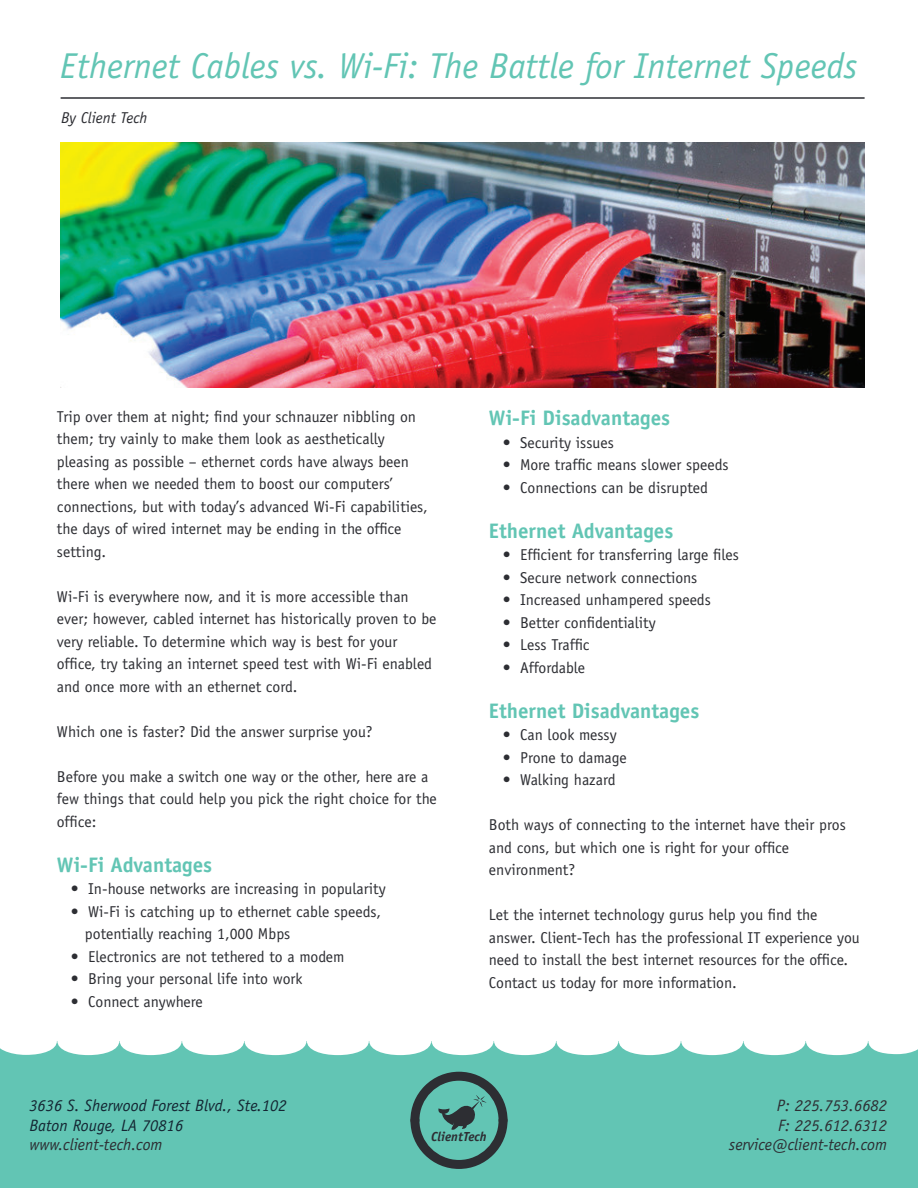
<style>
.page{position:relative;width:918px;height:1188px;background:#fff}
.page>*{position:absolute;margin:0;border:0;box-sizing:border-box;transform-origin:0 0}
.t1{font:italic 36px "Officina Sans Std";color:#62c5b4}
.t2{font:700 21px "Officina Sans Std";color:#62c5b4}
.t3{font:italic 16.5px/19.8px "Officina Sans Std";color:#2d2e33;text-align:right}
.t4{font:italic 16.5px/19.8px "Officina Sans Std";color:#142633}
.t5{font:15.75px/22.5px "Officina Sans Std";color:#2d2e33}
.t6{font:italic 15.75px "Officina Sans Std";color:#2d2e33}
.t7{font:italic 700 13.2px "Officina Sans Std";color:#2d2e33}
</style>
<div class="page">
<svg style="left:0;top:1041px;width:918px;height:147px;background:#6fc9ba"></svg>
<svg style="left:410px;top:1072px;width:98px;height:97px;background:#50948a"></svg>
<hr style="left:61px;top:97px;width:804px;height:2px;background:#2d2e33">
<img style="left:61px;top:142px;width:803px;height:246px">
<h1 class="t1" style="left:61px;top:45px;width:798px">Ethernet Cables vs. Wi-Fi: The Battle for Internet Speeds</h1>
<p class="t6" style="left:61px;top:109px;width:88px">By Client Tech</p>
<p class="t5" style="left:57px;top:405px;width:372px">Trip over them at night; find your schnauzer nibbling on them; try vainly to make them look as aesthetically pleasing as possible – ethernet cords have always been there when we needed them to boost our computers’ connections, but with today’s advanced Wi-Fi capabilities, the days of wired internet may be ending in the office setting.</p>
<p class="t5" style="left:57px;top:585px;width:381px">Wi-Fi is everywhere now, and it is more accessible than ever; however, cabled internet has historically proven to be very reliable. To determine which way is best for your office, try taking an internet speed test with Wi-Fi enabled and once more with an ethernet cord.</p>
<p class="t5" style="left:57px;top:720px;width:317px">Which one is faster? Did the answer surprise you?</p>
<p class="t5" style="left:57px;top:765px;width:381px">Before you make a switch one way or the other, here are a few things that could help you pick the right choice for the office:</p>
<h2 class="t2" style="left:57px;top:851px;width:157px">Wi-Fi Advantages</h2>
<p class="t5" style="left:71px;top:878px;width:316px">• In-house networks are increasing in popularity</p>
<p class="t5" style="left:85px;top:900px;width:298px;text-indent:-14px">• Wi-Fi is catching up to ethernet cable speeds, potentially reaching 1,000 Mbps</p>
<p class="t5" style="left:71px;top:945px;width:275px">• Electronics are not tethered to a modem</p>
<p class="t5" style="left:71px;top:968px;width:233px">• Bring your personal life into work</p>
<p class="t5" style="left:71px;top:990px;width:133px">• Connect anywhere</p>
<h2 class="t2" style="left:489px;top:405px;width:183px">Wi-Fi Disadvantages</h2>
<p class="t5" style="left:503px;top:431px;width:112px">• Security issues</p>
<p class="t5" style="left:503px;top:454px;width:227px">• More traffic means slower speeds</p>
<p class="t5" style="left:503px;top:476px;width:207px">• Connections can be disrupted</p>
<h2 class="t2" style="left:489px;top:518px;width:186px">Ethernet Advantages</h2>
<p class="t5" style="left:503px;top:544px;width:238px">• Efficient for transferring large files</p>
<p class="t5" style="left:503px;top:566px;width:196px">• Secure network connections</p>
<p class="t5" style="left:503px;top:589px;width:209px">• Increased unhampered speeds</p>
<p class="t5" style="left:503px;top:611px;width:154px">• Better confidentiality</p>
<p class="t5" style="left:503px;top:634px;width:88px">• Less Traffic</p>
<p class="t5" style="left:503px;top:656px;width:84px">• Affordable</p>
<h2 class="t2" style="left:489px;top:698px;width:212px">Ethernet Disadvantages</h2>
<p class="t5" style="left:503px;top:724px;width:115px">• Can look messy</p>
<p class="t5" style="left:503px;top:746px;width:125px">• Prone to damage</p>
<p class="t5" style="left:503px;top:769px;width:114px">• Walking hazard</p>
<p class="t5" style="left:489px;top:814px;width:358px">Both ways of connecting to the internet have their pros and cons, but which one is right for your office environment?</p>
<p class="t5" style="left:489px;top:904px;width:372px">Let the internet technology gurus help you find the answer. Client-Tech has the professional IT experience you need to install the best internet resources for the office.<br>Contact us today for more information.</p>
<p class="t4" style="left:29px;top:1095px;width:259px">3636 S. Sherwood Forest Blvd., Ste.102<br>Baton Rouge, LA 70816</p>
<p class="t3" style="left:29px;top:1135px;width:135px">www.client-tech.com</p>
<p class="t7" style="left:431px;top:1129px;width:57px">ClientTech</p>
<p class="t3" style="left:729px;top:1095px;width:159px">P: 225.753.6682<br>F: 225.612.6312 service@client-tech.com</p>
</div>
